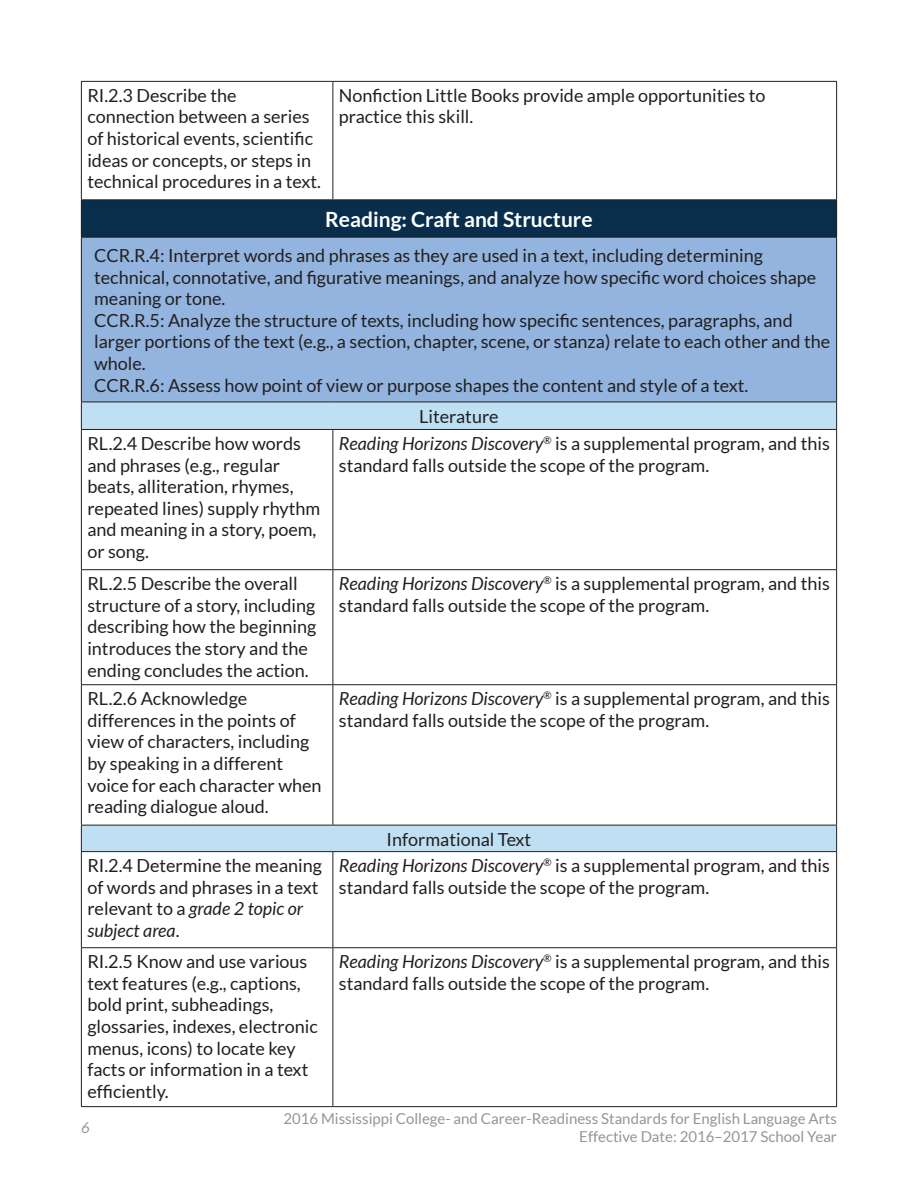
<style>
.page{position:relative;width:918px;height:1188px;background:#fff}
.page>*{position:absolute;margin:0;border:0;box-sizing:border-box;transform-origin:0 0}
.New_Heading{font:700 21px "Lato";color:#fff}
.New_body{font:18px/21.6px "Lato";color:#231f20}
.Numbered_List{font:18px/21.6px "Lato";color:#231f20}
.t1{font:15px/18px "Lato";color:#939598;text-align:right}
.t2{font:italic 15px "Lato";color:#939598}
.s1{font-style:italic}
</style>
<div class="page">
<div style="left:81px;top:200px;width:756px;height:37px;background:#092e4c"></div>
<div style="left:81px;top:237px;width:756px;height:165px;background:#92b4de"></div>
<svg style="left:82px;top:403px;width:754px;height:448px"></svg>
<hr style="left:81px;top:81px;width:252px;height:1px;background:#231f20">
<hr style="left:81px;top:82px;width:1px;height:117px;background:#231f20">
<hr style="left:333px;top:81px;width:504px;height:1px;background:#231f20">
<hr style="left:333px;top:82px;width:1px;height:117px;background:#231f20">
<hr style="left:836px;top:82px;width:1px;height:117px;background:#231f20">
<hr style="left:81px;top:199px;width:252px;height:1px;background:#231f20">
<hr style="left:81px;top:200px;width:1px;height:37px;background:#231f20">
<hr style="left:333px;top:199px;width:504px;height:1px;background:#231f20">
<hr style="left:836px;top:200px;width:1px;height:37px;background:#231f20">
<hr style="left:81px;top:237px;width:252px;height:1px;background:#231f20">
<hr style="left:81px;top:238px;width:1px;height:164px;background:#231f20">
<hr style="left:333px;top:237px;width:504px;height:1px;background:#231f20">
<hr style="left:836px;top:238px;width:1px;height:164px;background:#231f20">
<svg style="left:81px;top:403px;width:1px;height:26px"></svg>
<svg style="left:836px;top:403px;width:1px;height:26px"></svg>
<hr style="left:81px;top:429px;width:252px;height:1px;background:#231f20">
<hr style="left:81px;top:430px;width:1px;height:139px;background:#231f20">
<hr style="left:333px;top:429px;width:504px;height:1px;background:#231f20">
<hr style="left:333px;top:430px;width:1px;height:139px;background:#231f20">
<hr style="left:836px;top:430px;width:1px;height:139px;background:#231f20">
<hr style="left:81px;top:569px;width:252px;height:1px;background:#231f20">
<hr style="left:81px;top:570px;width:1px;height:114px;background:#231f20">
<hr style="left:333px;top:569px;width:504px;height:1px;background:#231f20">
<hr style="left:333px;top:570px;width:1px;height:114px;background:#231f20">
<hr style="left:836px;top:570px;width:1px;height:114px;background:#231f20">
<hr style="left:81px;top:684px;width:252px;height:1px;background:#231f20">
<hr style="left:81px;top:685px;width:1px;height:140px;background:#231f20">
<hr style="left:333px;top:684px;width:504px;height:1px;background:#231f20">
<hr style="left:333px;top:685px;width:1px;height:140px;background:#231f20">
<hr style="left:836px;top:685px;width:1px;height:140px;background:#231f20">
<hr style="left:81px;top:825px;width:252px;height:1px;background:#231f20">
<svg style="left:81px;top:825px;width:1px;height:26px"></svg>
<hr style="left:333px;top:825px;width:504px;height:1px;background:#231f20">
<svg style="left:836px;top:825px;width:1px;height:26px"></svg>
<hr style="left:81px;top:851px;width:252px;height:1px;background:#231f20">
<hr style="left:81px;top:852px;width:1px;height:95px;background:#231f20">
<hr style="left:333px;top:851px;width:504px;height:1px;background:#231f20">
<hr style="left:333px;top:852px;width:1px;height:95px;background:#231f20">
<hr style="left:836px;top:852px;width:1px;height:95px;background:#231f20">
<hr style="left:81px;top:947px;width:252px;height:1px;background:#231f20">
<hr style="left:81px;top:948px;width:1px;height:158px;background:#231f20">
<hr style="left:333px;top:947px;width:504px;height:1px;background:#231f20">
<hr style="left:333px;top:948px;width:1px;height:158px;background:#231f20">
<hr style="left:836px;top:948px;width:1px;height:158px;background:#231f20">
<hr style="left:81px;top:1106px;width:252px;height:1px;background:#231f20">
<hr style="left:333px;top:1106px;width:504px;height:1px;background:#231f20">
<hr style="left:81px;top:402px;width:252px;height:1px;background:#231f20">
<hr style="left:333px;top:402px;width:504px;height:1px;background:#231f20">
<p class="New_body" style="left:87px;top:84px;width:235px">RI.2.3 Describe the connection between a series of historical events, scientific ideas or concepts, or steps in technical procedures in a text.</p>
<p class="New_body" style="left:339px;top:84px;width:428px">Nonfiction Little Books provide ample opportunities to practice this skill.</p>
<p class="New_Heading" style="left:325px;top:207px;width:269px">Reading: Craft and Structure</p>
<p class="Numbered_List" style="left:94px;top:245px;width:724px">CCR.R.4: Interpret words and phrases as they are used in a text, including determining technical, connotative, and figurative meanings, and analyze how specific word choices shape meaning or tone.</p>
<p class="Numbered_List" style="left:94px;top:309px;width:738px">CCR.R.5: Analyze the structure of texts, including how specific sentences, paragraphs, and larger portions of the text (e.g., a section, chapter, scene, or stanza) relate to each other and the whole.</p>
<p class="Numbered_List" style="left:94px;top:374px;width:656px">CCR.R.6: Assess how point of view or purpose shapes the content and style of a text.</p>
<p class="Numbered_List" style="left:419px;top:406px;width:81px">Literature</p>
<p class="New_body" style="left:87px;top:433px;width:234px">RL.2.4 Describe how words and phrases (e.g., regular beats, alliteration, rhymes, repeated lines) supply rhythm and meaning in a story, poem, or song.</p>
<p class="New_body" style="left:339px;top:433px;width:492px"><span class="s1">Reading Horizons Discovery</span><sup>®</sup> is a supplemental program, and this standard falls outside the scope of the program.</p>
<p class="New_body" style="left:87px;top:573px;width:230px">RL.2.5 Describe the overall structure of a story, including describing how the beginning introduces the story and the ending concludes the action.</p>
<p class="New_body" style="left:339px;top:573px;width:492px"><span class="s1">Reading Horizons Discovery</span><sup>®</sup> is a supplemental program, and this standard falls outside the scope of the program.</p>
<p class="New_body" style="left:87px;top:688px;width:236px">RL.2.6 Acknowledge differences in the points of view of characters, including by speaking in a different voice for each character when reading dialogue aloud.</p>
<p class="New_body" style="left:339px;top:688px;width:492px"><span class="s1">Reading Horizons Discovery</span><sup>®</sup> is a supplemental program, and this standard falls outside the scope of the program.</p>
<p class="New_body" style="left:387px;top:828px;width:146px">Informational Text</p>
<p class="New_body" style="left:87px;top:855px;width:236px">RI.2.4 Determine the meaning of words and phrases in a text relevant to a <span class="s1">grade 2 topic or subject area</span>.</p>
<p class="New_body" style="left:339px;top:855px;width:492px"><span class="s1">Reading Horizons Discovery</span><sup>®</sup> is a supplemental program, and this standard falls outside the scope of the program.</p>
<p class="New_body" style="left:87px;top:951px;width:232px">RI.2.5 Know and use various text features (e.g., captions, bold print, subheadings, glossaries, indexes, electronic menus, icons) to locate key facts or information in a text efficiently.</p>
<p class="New_body" style="left:339px;top:951px;width:492px"><span class="s1">Reading Horizons Discovery</span><sup>®</sup> is a supplemental program, and this standard falls outside the scope of the program.</p>
<p class="t2" style="left:81px;top:1120px;width:10px">6</p>
<p class="t1" style="left:283px;top:1110px;width:555px">2016 Mississippi College- and Career-Readiness Standards for English Language Arts<br>Effective Date: 2016–2017 School Year</p>
</div>
